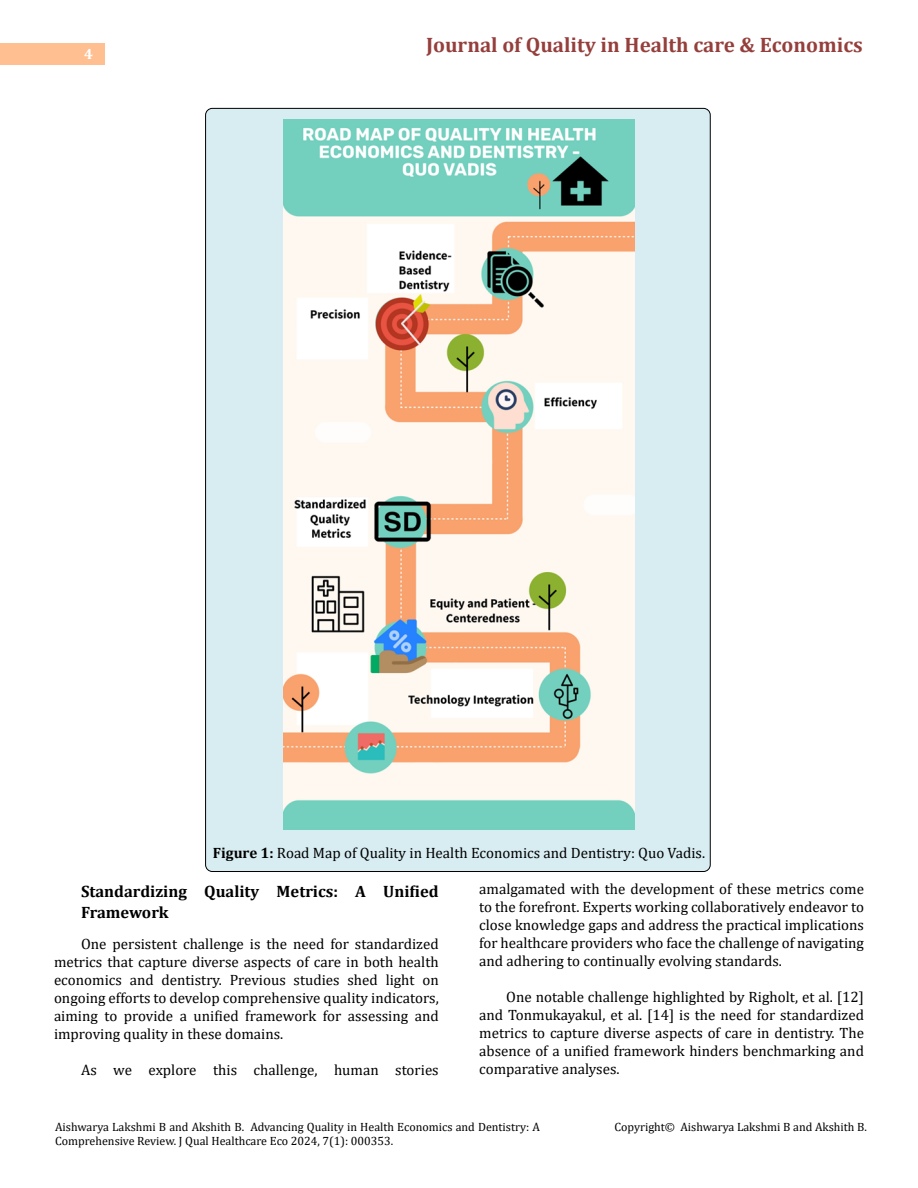
<style>
.page{position:relative;width:918px;height:1188px;background:#fff}
.page>*{position:absolute;margin:0;border:0;box-sizing:border-box;transform-origin:0 0}
.t1{font:700 21px "Cambria";color:#953f3c}
.t2{font:700 16.5px/21px "Cambria";color:#000}
.t3{font:15px/18px "Cambria";color:#000;text-align:justify}
.t4{font:700 15px "Cambria";color:#fff}
.t5{font:12px/14.4px "Cambria";color:#000}
.s1{font-weight:700}
</style>
<div class="page">
<div style="left:0;top:43px;width:105px;height:21px;background:#ffbf91"></div>
<div style="left:206px;top:108px;width:504px;height:764px;background:#d8edf2;border-radius:7px"></div>
<img style="left:284px;top:120px;width:350px;height:709px">
<p class="t4" style="left:84px;top:44px;width:10px">4</p>
<h1 class="t1" style="left:426px;top:30px;width:438px">Journal of Quality in Health care &amp; Economics</h1>
<p class="t3" style="left:213px;top:843px;width:494px"><span class="s1">Figure 1:</span> Road Map of Quality in Health Economics and Dentistry: Quo Vadis.</p>
<p class="t2" style="left:81px;top:880px;width:359px">Standardizing Quality Metrics: A Unified<br>Framework</p>
<p class="t3" style="left:54px;top:935px;width:386px;text-indent:27px">One persistent challenge is the need for standardized metrics that capture diverse aspects of care in both health economics and dentistry. Previous studies shed light on ongoing efforts to develop comprehensive quality indicators, aiming to provide a unified framework for assessing and improving quality in these domains.</p>
<p class="t3" style="left:81px;top:1061px;width:359px">As we explore this challenge, human stories</p>
<p class="t3" style="left:479px;top:879px;width:386px">amalgamated with the development of these metrics come to the forefront. Experts working collaboratively endeavor to close knowledge gaps and address the practical implications for healthcare providers who face the challenge of navigating and adhering to continually evolving standards.</p>
<p class="t3" style="left:479px;top:987px;width:386px;text-indent:27px">One notable challenge highlighted by Righolt, et al. [12] and Tonmukayakul, et al. [14] is the need for standardized metrics to capture diverse aspects of care in dentistry. The absence of a unified framework hinders benchmarking and comparative analyses.</p>
<p class="t5" style="left:55px;top:1120px;width:486px">Aishwarya Lakshmi B and Akshith B. Advancing Quality in Health Economics and Dentistry: A<br>Comprehensive Review. J Qual Healthcare Eco 2024, 7(1): 000353.</p>
<p class="t5" style="left:614px;top:1120px;width:254px">Copyright© Aishwarya Lakshmi B and Akshith B.</p>
</div>
